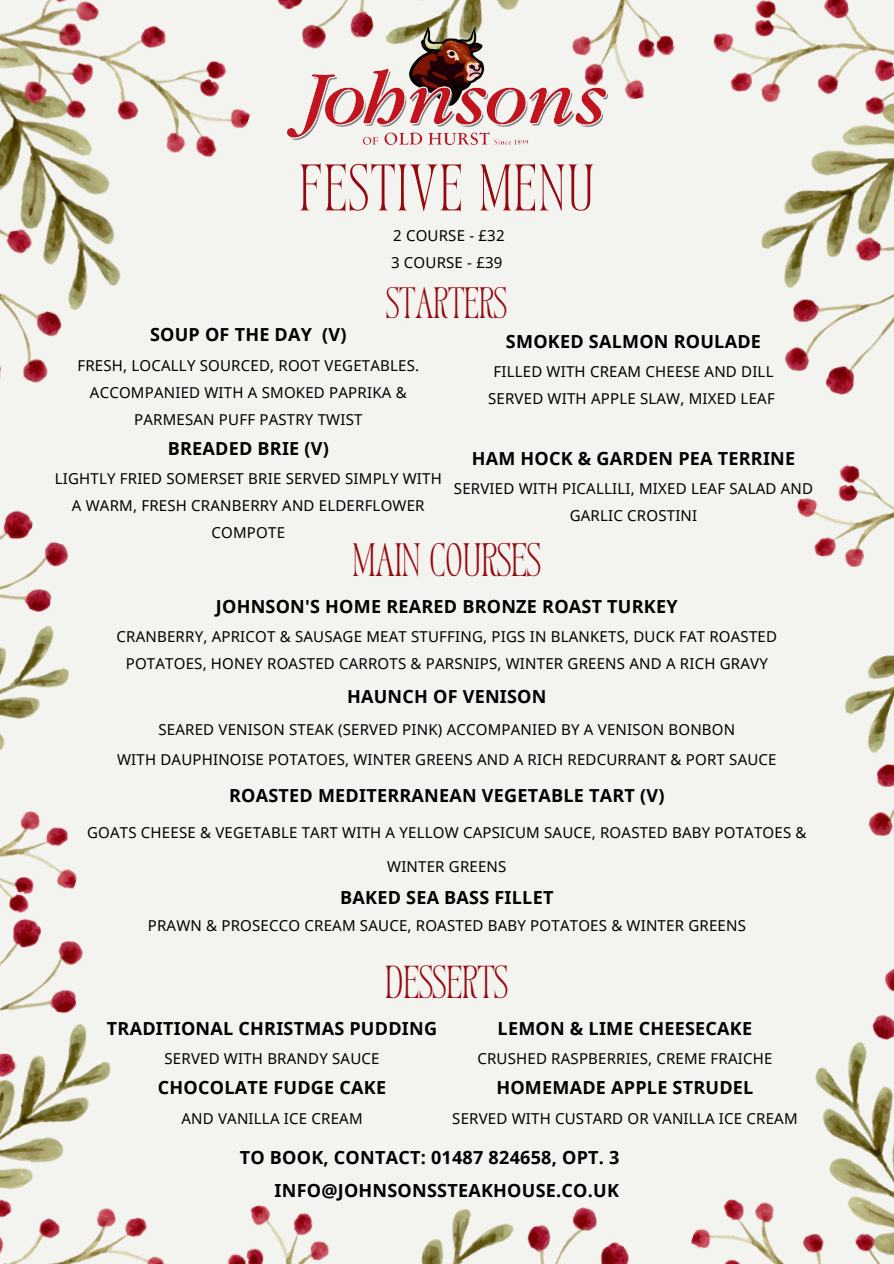
<style>
.page{position:relative;width:894px;height:1264px;background:#fff}
.page>*{position:absolute;margin:0;border:0;box-sizing:border-box;transform-origin:0 0}
.t1{font:61.2px "TAN Variety";letter-spacing:-.01em;color:#95080e}
.t2{font:43.65px "TAN Variety";letter-spacing:-.05em;color:#95080e}
.t3{font:42.9px "TAN Variety";letter-spacing:-.05em;color:#95080e}
.t4{font:40.8px "TAN Variety";letter-spacing:-.05em;color:#95080e}
.t5{font:700 18px/32.7px "Noto Sans";letter-spacing:.015em;color:#000;text-align:right}
.t6{font:15px/27px "Noto Sans";letter-spacing:.015em;color:#000;text-align:center}
</style>
<div class="page">
<div style="left:0;top:0;width:893px;height:1263px;background:#f3f3f0"></div>
<img style="left:713px;top:0;width:180px;height:395px">
<img style="left:797px;top:465px;width:96px;height:371px">
<img style="left:0;top:511px;width:69px;height:312px">
<img style="left:0;top:823px;width:164px;height:440px">
<img style="left:277px;top:0;width:398px;height:99px">
<img style="left:227px;top:1205px;width:402px;height:58px">
<img style="left:0;top:0;width:250px;height:511px">
<img style="left:691px;top:969px;width:202px;height:294px">
<img style="left:286px;top:27px;width:321px;height:118px">
<h1 class="t1" style="left:298px;top:155px;width:298px">FESTIVE MENU</h1>
<p class="t6" style="left:391px;top:221px;width:115px;text-align:left">2 COURSE - £32<br>3 COURSE - £39</p>
<h3 class="t4" style="left:385px;top:280px;width:124px">STARTERS</h3>
<p class="t5" style="left:150px;top:318px;width:198px">SOUP OF THE DAY (V)</p>
<p class="t6" style="left:77px;top:351px;width:343px">FRESH, LOCALLY SOURCED, ROOT VEGETABLES.<br>ACCOMPANIED WITH A SMOKED PAPRIKA &amp;<br>PARMESAN PUFF PASTRY TWIST</p>
<p class="t5" style="left:168px;top:431px;width:163px">BREADED BRIE (V)</p>
<p class="t6" style="left:55px;top:465px;width:388px">LIGHTLY FRIED SOMERSET BRIE SERVED SIMPLY WITH<br>A WARM, FRESH CRANBERRY AND ELDERFLOWER<br>COMPOTE</p>
<p class="t5" style="left:506px;top:324px;width:256px">SMOKED SALMON ROULADE</p>
<p class="t6" style="left:488px;top:357px;width:288px">FILLED WITH CREAM CHEESE AND DILL<br>SERVED WITH APPLE SLAW, MIXED LEAF</p>
<p class="t5" style="left:471px;top:441px;width:325px">HAM HOCK &amp; GARDEN PEA TERRINE</p>
<p class="t6" style="left:454px;top:474px;width:360px">SERVIED WITH PICALLILI, MIXED LEAF SALAD AND<br>GARLIC CROSTINI</p>
<h2 class="t2" style="left:351px;top:536px;width:192px">MAIN COURSES</h2>
<p class="t5" style="left:216px;top:589px;width:463px">JOHNSON'S HOME REARED BRONZE ROAST TURKEY</p>
<p class="t6" style="left:116px;top:622px;width:662px">CRANBERRY, APRICOT &amp; SAUSAGE MEAT STUFFING, PIGS IN BLANKETS, DUCK FAT ROASTED<br>POTATOES, HONEY ROASTED CARROTS &amp; PARSNIPS, WINTER GREENS AND A RICH GRAVY</p>
<p class="t5" style="left:347px;top:679px;width:201px">HAUNCH OF VENISON</p>
<p class="t6" style="left:117px;top:715px;width:661px;line-height:29.2px">SEARED VENISON STEAK (SERVED PINK) ACCOMPANIED BY A VENISON BONBON<br>WITH DAUPHINOISE POTATOES, WINTER GREENS AND A RICH REDCURRANT &amp; PORT SAUCE</p>
<p class="t5" style="left:229px;top:778px;width:437px">ROASTED MEDITERRANEAN VEGETABLE TART (V)</p>
<p class="t6" style="left:87px;top:818px;width:720px">GOATS CHEESE &amp; VEGETABLE TART WITH A YELLOW CAPSICUM SAUCE, ROASTED BABY POTATOES &amp;</p>
<p class="t6" style="left:387px;top:852px;width:121px">WINTER GREENS</p>
<p class="t5" style="left:340px;top:880px;width:215px">BAKED SEA BASS FILLET</p>
<p class="t6" style="left:148px;top:911px;width:599px">PRAWN &amp; PROSECCO CREAM SAUCE, ROASTED BABY POTATOES &amp; WINTER GREENS</p>
<h3 class="t3" style="left:384px;top:959px;width:126px">DESSERTS</h3>
<p class="t5" style="left:107px;top:1011px;width:331px">TRADITIONAL CHRISTMAS PUDDING</p>
<p class="t6" style="left:164px;top:1044px;width:216px">SERVED WITH BRANDY SAUCE</p>
<p class="t5" style="left:158px;top:1070px;width:230px">CHOCOLATE FUDGE CAKE</p>
<p class="t6" style="left:181px;top:1104px;width:183px">AND VANILLA ICE CREAM</p>
<p class="t5" style="left:497px;top:1011px;width:256px">LEMON &amp; LIME CHEESECAKE</p>
<p class="t6" style="left:477px;top:1044px;width:296px">CRUSHED RASPBERRIES, CREME FRAICHE</p>
<p class="t5" style="left:496px;top:1070px;width:258px">HOMEMADE APPLE STRUDEL</p>
<p class="t6" style="left:452px;top:1104px;width:347px">SERVED WITH CUSTARD OR VANILLA ICE CREAM</p>
<p class="t5" style="left:240px;top:1140px;width:381px">TO BOOK, CONTACT: 01487 824658, OPT. 3<br>INFO@JOHNSONSSTEAKHOUSE.CO.UK</p>
</div>
